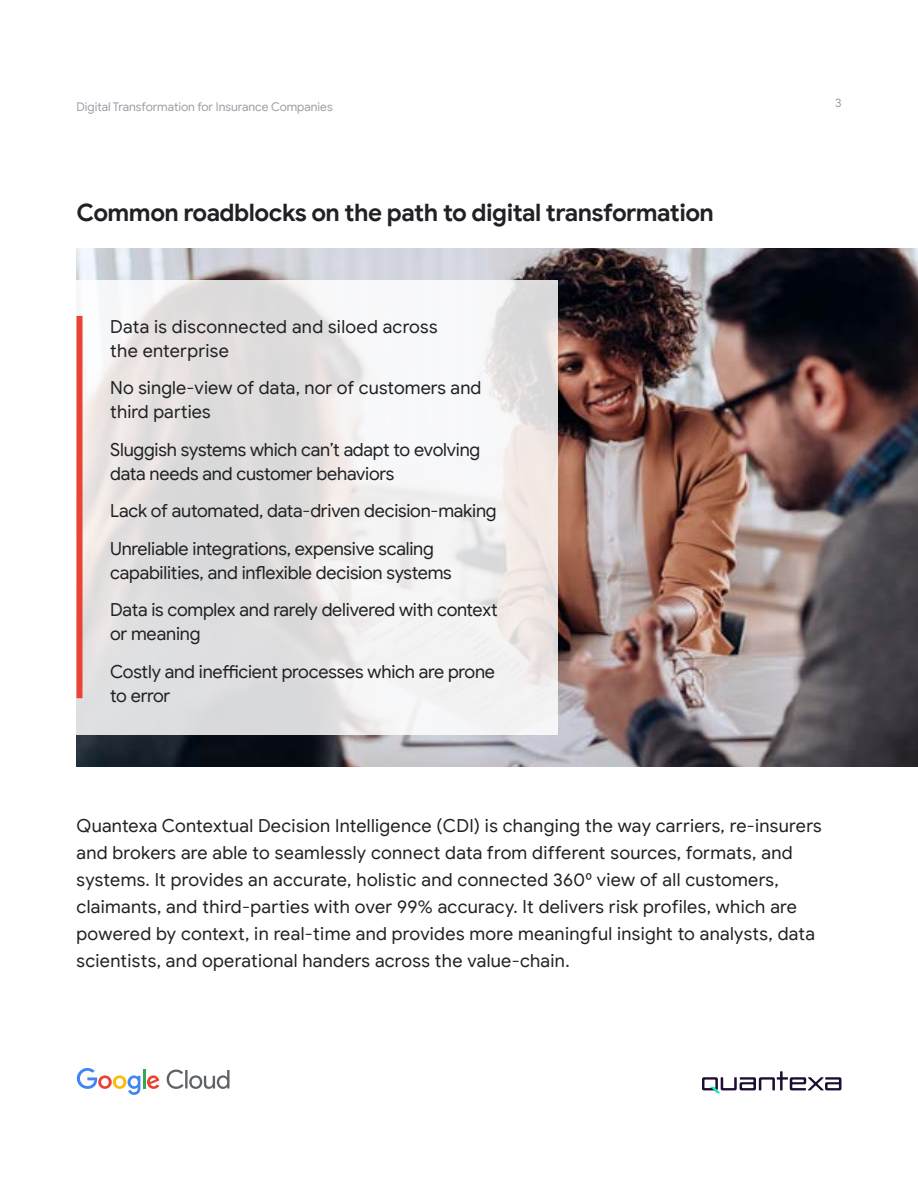
<style>
.page{position:relative;width:918px;height:1188px;background:#fff}
.page>*{position:absolute;margin:0;border:0;box-sizing:border-box;transform-origin:0 0}
.t1{font:700 24px "Google Sans";letter-spacing:-.025em;color:#202124}
.t2{font:18px/27px "Google Sans";letter-spacing:.01em;color:#202124}
.t3{font:18px/37.5px "Google Sans";letter-spacing:-.015em;color:#202124}
.t4{font:18px/37.5px "Google Sans";letter-spacing:-.01em;color:#202124}
.t5{font:12px "Google Sans";letter-spacing:-.005em;color:#9aa0a6}
</style>
<div class="page">
<svg style="left:167px;top:1070px;width:63px;height:19px"></svg>
<svg style="left:77px;top:1068px;width:63px;height:27px"></svg>
<hr style="left:143px;top:1069px;width:3px;height:19px;background:#34a853">
<svg style="left:147px;top:1075px;width:12px;height:14px"></svg>
<svg style="left:702px;top:1071px;width:140px;height:22px"></svg>
<img style="left:77px;top:248px;width:841px;height:519px">
<svg style="left:76px;top:280px;width:482px;height:454px"></svg>
<div style="left:76px;top:316px;width:6px;height:382px;background:#ea4335"></div>
<p class="t5" style="left:76px;top:99px;width:258px">Digital Transformation for Insurance Companies</p>
<p class="t5" style="left:835px;top:96px;width:8px">3</p>
<h1 class="t1" style="left:76px;top:198px;width:639px">Common roadblocks on the path to digital transformation</h1>
<p class="t2" style="left:110px;top:314px;width:329px;line-height:24px">Data is disconnected and siloed across the enterprise</p>
<p class="t2" style="left:110px;top:376px;width:373px;line-height:24px">No single-view of data, nor of customers and third parties</p>
<p class="t3" style="left:110px;top:437px;width:372px;line-height:24px">Sluggish systems which can’t adapt to evolving data needs and customer behaviors</p>
<p class="t3" style="left:110px;top:492px;width:388px">Lack of automated, data-driven decision-making<br>Unreliable integrations, expensive scaling</p>
<p class="t3" style="left:110px;top:554px;width:389px">capabilities, and inflexible decision systems<br>Data is complex and rarely delivered with context</p>
<p class="t4" style="left:110px;top:615px;width:386px">or meaning<br>Costly and inefficient processes which are prone</p>
<p class="t2" style="left:110px;top:682px;width:62px">to error</p>
<p class="t2" style="left:76px;top:812px;width:747px">Quantexa Contextual Decision Intelligence (CDI) is changing the way carriers, re-insurers and brokers are able to seamlessly connect data from different sources, formats, and systems. It provides an accurate, holistic and connected 3600 view of all customers, claimants, and third-parties with over 99% accuracy. It delivers risk profiles, which are powered by context, in real-time and provides more meaningful insight to analysts, data scientists, and operational handers across the value-chain.</p>
</div>
